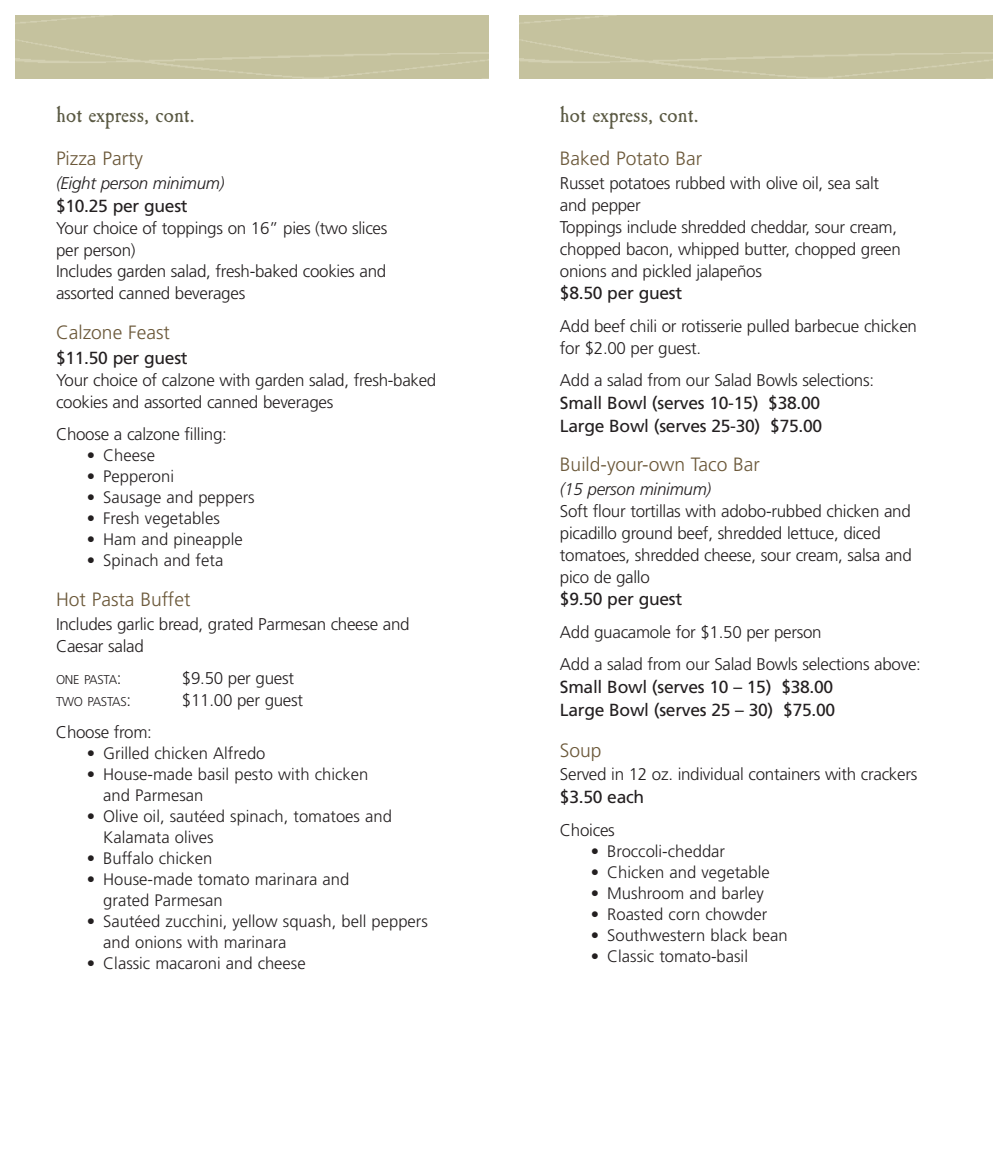
<style>
.page{position:relative;width:1008px;height:1166px;background:#fff}
.page>*{position:absolute;margin:0;border:0;box-sizing:border-box;transform-origin:0 0}
.t1{font:24.5px "Caslon Antique";color:#5a5943}
.t2{font:300 19.25px "Frutiger";color:#6b5839}
.t3{font:17.5px/22.8px "Frutiger";letter-spacing:-.015em;color:#231f20}
.t4{font:300 16.97px/21.9px "Frutiger";letter-spacing:-.015em;color:#231f20}
.t5{font:italic 300 16.97px "Frutiger";letter-spacing:-.015em;color:#231f20}
.t6{font:300 16.62px/21px "Frutiger";color:#231f20}
.t7{font:300 12.78px "Frutiger";letter-spacing:-.02em;color:#231f20}
.s1{font-size:16.97px}
</style>
<div class="page">
<h1 class="t1" style="left:56px;top:101px;width:140px">hot express, cont.</h1>
<p class="t2" style="left:56px;top:151px;width:89px">Pizza Party</p>
<p class="t5" style="left:56px;top:176px;width:170px">(Eight person minimum)</p>
<p class="t3" style="left:56px;top:196px;width:133px">$10.25 per guest</p>
<p class="t4" style="left:56px;top:218px;width:333px">Your choice of toppings on 16” pies (two slices per person)<br>Includes garden salad, fresh-baked cookies and assorted canned beverages</p>
<p class="t2" style="left:56px;top:325px;width:115px">Calzone Feast</p>
<p class="t3" style="left:56px;top:348px;width:133px">$11.50 per guest</p>
<p class="t4" style="left:56px;top:370px;width:382px">Your choice of calzone with garden salad, fresh-baked cookies and assorted canned beverages</p>
<p class="t4" style="left:56px;top:424px;width:172px">Choose a calzone filling:</p>
<p class="t6" style="left:87px;top:446px;width:70px">• Cheese</p>
<p class="t6" style="left:87px;top:467px;width:89px">• Pepperoni</p>
<p class="t6" style="left:87px;top:488px;width:170px">• Sausage and peppers</p>
<p class="t6" style="left:87px;top:509px;width:135px">• Fresh vegetables</p>
<p class="t6" style="left:87px;top:530px;width:158px">• Ham and pineapple</p>
<p class="t6" style="left:87px;top:551px;width:138px">• Spinach and feta</p>
<p class="t2" style="left:56px;top:591px;width:136px">Hot Pasta Buffet</p>
<p class="t4" style="left:56px;top:614px;width:355px">Includes garlic bread, grated Parmesan cheese and<br>Caesar salad</p>
<p class="t7" style="left:56px;top:674px;width:67px">ONE PASTA<span class="s1">:</span></p>
<p class="t4" style="left:182px;top:668px;width:114px">$9.50 per guest</p>
<p class="t7" style="left:56px;top:696px;width:77px">TWO PASTAS<span class="s1">:</span></p>
<p class="t4" style="left:182px;top:690px;width:123px">$11.00 per guest</p>
<p class="t4" style="left:56px;top:722px;width:98px">Choose from:</p>
<p class="t6" style="left:87px;top:744px;width:180px">• Grilled chicken Alfredo</p>
<p class="t6" style="left:103px;top:765px;width:267px;text-indent:-17px">• House-made basil pesto with chicken and Parmesan</p>
<p class="t6" style="left:103px;top:807px;width:290px;text-indent:-17px">• Olive oil, sautéed spinach, tomatoes and<br>Kalamata olives</p>
<p class="t6" style="left:87px;top:849px;width:127px">• Buffalo chicken</p>
<p class="t6" style="left:103px;top:870px;width:248px;text-indent:-17px">• House-made tomato marinara and grated Parmesan</p>
<p class="t6" style="left:103px;top:912px;width:326px;text-indent:-17px">• Sautéed zucchini, yellow squash, bell peppers and onions with marinara</p>
<p class="t6" style="left:87px;top:954px;width:220px">• Classic macaroni and cheese</p>
<h1 class="t1" style="left:560px;top:101px;width:140px">hot express, cont.</h1>
<p class="t2" style="left:560px;top:151px;width:144px">Baked Potato Bar</p>
<p class="t4" style="left:560px;top:173px;width:342px">Russet potatoes rubbed with olive oil, sea salt and pepper<br>Toppings include shredded cheddar, sour cream, chopped bacon, whipped butter, chopped green onions and pickled jalapeños</p>
<p class="t3" style="left:560px;top:283px;width:124px">$8.50 per guest</p>
<p class="t4" style="left:560px;top:316px;width:359px">Add beef chili or rotisserie pulled barbecue chicken for $2.00 per guest.</p>
<p class="t4" style="left:560px;top:370px;width:316px">Add a salad from our Salad Bowls selections:</p>
<p class="t3" style="left:560px;top:392px;width:264px">Small Bowl (serves 10-15) $38.00<br>Large Bowl (serves 25-30) $75.00</p>
<p class="t2" style="left:560px;top:457px;width:202px">Build-your-own Taco Bar</p>
<p class="t5" style="left:560px;top:482px;width:153px">(15 person minimum)</p>
<p class="t4" style="left:560px;top:501px;width:353px">Soft flour tortillas with adobo-rubbed chicken and picadillo ground beef, shredded lettuce, diced tomatoes, shredded cheese, sour cream, salsa and pico de gallo</p>
<p class="t3" style="left:560px;top:589px;width:124px">$9.50 per guest</p>
<p class="t4" style="left:560px;top:617px;width:363px;line-height:32.4px">Add guacamole for $1.50 per person<br>Add a salad from our Salad Bowls selections above:</p>
<p class="t3" style="left:560px;top:677px;width:277px">Small Bowl (serves 10 – 15) $38.00<br>Large Bowl (serves 25 – 30) $75.00</p>
<p class="t2" style="left:560px;top:742px;width:43px">Soup</p>
<p class="t4" style="left:560px;top:765px;width:359px">Served in 12 oz. individual containers with crackers</p>
<p class="t3" style="left:560px;top:787px;width:86px">$3.50 each</p>
<p class="t4" style="left:560px;top:820px;width:56px">Choices</p>
<p class="t6" style="left:591px;top:841px;width:136px">• Broccoli-cheddar</p>
<p class="t6" style="left:591px;top:862px;width:181px">• Chicken and vegetable</p>
<p class="t6" style="left:591px;top:883px;width:175px">• Mushroom and barley</p>
<p class="t6" style="left:591px;top:904px;width:178px">• Roasted corn chowder</p>
<p class="t6" style="left:591px;top:925px;width:198px">• Southwestern black bean</p>
<p class="t6" style="left:591px;top:946px;width:159px">• Classic tomato-basil</p>
</div>
